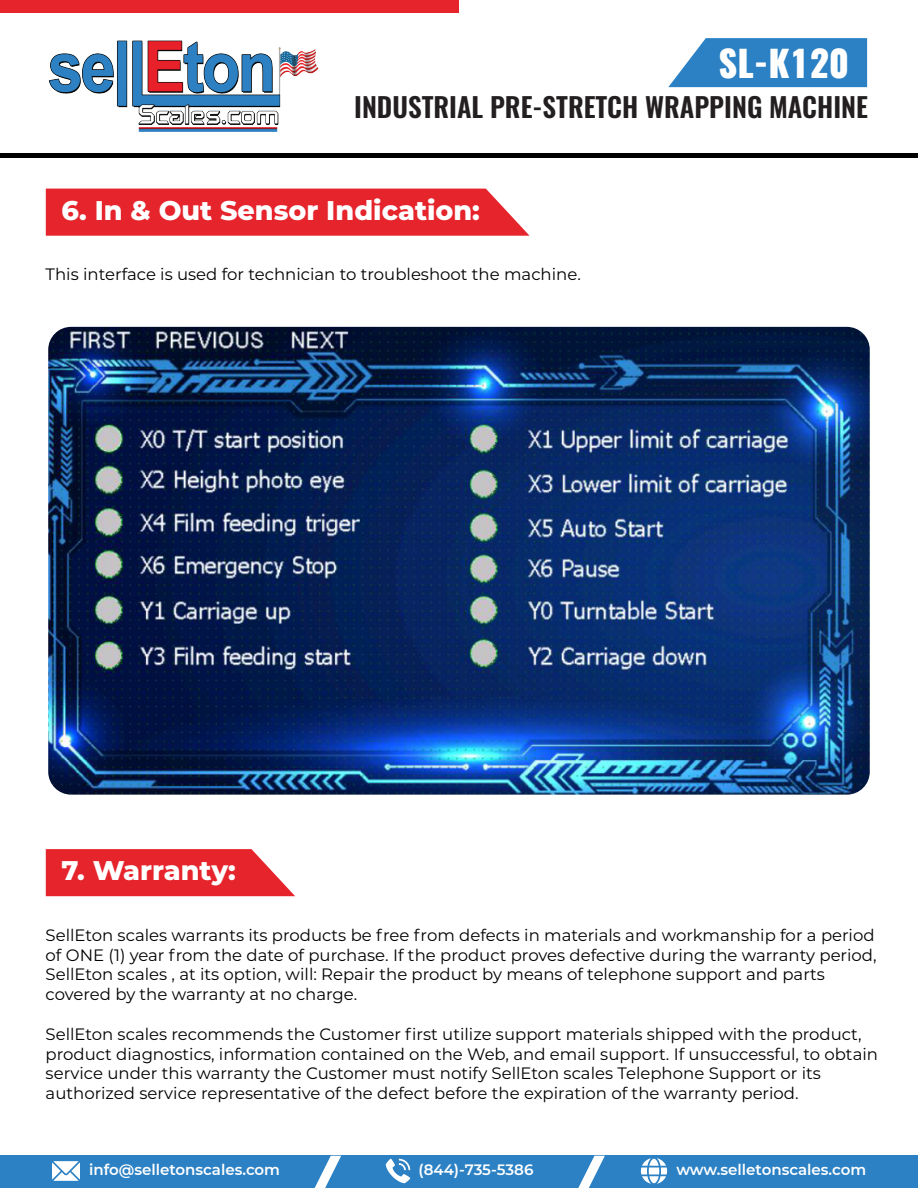
<style>
.page{position:relative;width:918px;height:1188px;background:#fff}
.page>*{position:absolute;margin:0;border:0;box-sizing:border-box;transform-origin:0 0}
.t1{font:800 36px "Oswald";color:#fff}
.t2{font:600 27px "Oswald";color:#231f20}
.t3{font:800 27px "Montserrat";color:#fff}
.t4{font:16.5px/19.8px "Montserrat";color:#000}
.t5{font:600 15px "Montserrat";color:#fff}
</style>
<div class="page">
<img style="left:49px;top:40px;width:270px;height:92px">
<div style="left:0;top:0;width:459px;height:13px;background:#e6242c"></div>
<hr style="left:0;top:154px;width:918px;height:4px;background:#000">
<svg style="left:668px;top:38px;width:199px;height:49px;background:#3f8dc9"></svg>
<div style="left:46px;top:189px;width:484px;height:47px;background:#e6242c"></div>
<svg style="left:46px;top:849px;width:249px;height:47px;background:#e8373e"></svg>
<img style="left:48px;top:327px;width:822px;height:468px">
<div style="left:0;top:1156px;width:918px;height:32px;background:#2b81c4"></div>
<img style="left:52px;top:1161px;width:27px;height:20px">
<img style="left:385px;top:1158px;width:26px;height:26px">
<img style="left:641px;top:1158px;width:27px;height:26px">
<svg style="left:578px;top:1156px;width:27px;height:32px"></svg>
<svg style="left:315px;top:1156px;width:26px;height:32px"></svg>
<h1 class="t1" style="left:719px;top:38px;width:132px">SL-K120</h1>
<h2 class="t2" style="left:354px;top:83px;width:515px">INDUSTRIAL PRE-STRETCH WRAPPING MACHINE</h2>
<h2 class="t3" style="left:61px;top:190px;width:420px">6. In &amp; Out Sensor Indication:</h2>
<p class="t4" style="left:46px;top:264px;width:537px">This interface is used for technician to troubleshoot the machine.</p>
<h2 class="t3" style="left:61px;top:851px;width:176px">7. Warranty:</h2>
<p class="t4" style="left:46px;top:924px;width:832px">SellEton scales warrants its products be free from defects in materials and workmanship for a period of ONE (1) year from the date of purchase. If the product proves defective during the warranty period, SellEton scales , at its option, will: Repair the product by means of telephone support and parts covered by the warranty at no charge.</p>
<p class="t4" style="left:46px;top:1023px;width:834px">SellEton scales recommends the Customer first utilize support materials shipped with the product, product diagnostics, information contained on the Web, and email support. If unsuccessful, to obtain service under this warranty the Customer must notify SellEton scales Telephone Support or its authorized service representative of the defect before the expiration of the warranty period.</p>
<p class="t5" style="left:89px;top:1159px;width:192px">info@selletonscales.com</p>
<p class="t5" style="left:419px;top:1159px;width:116px">(844)-735-5386</p>
<p class="t5" style="left:676px;top:1159px;width:191px">www.selletonscales.com</p>
</div>
